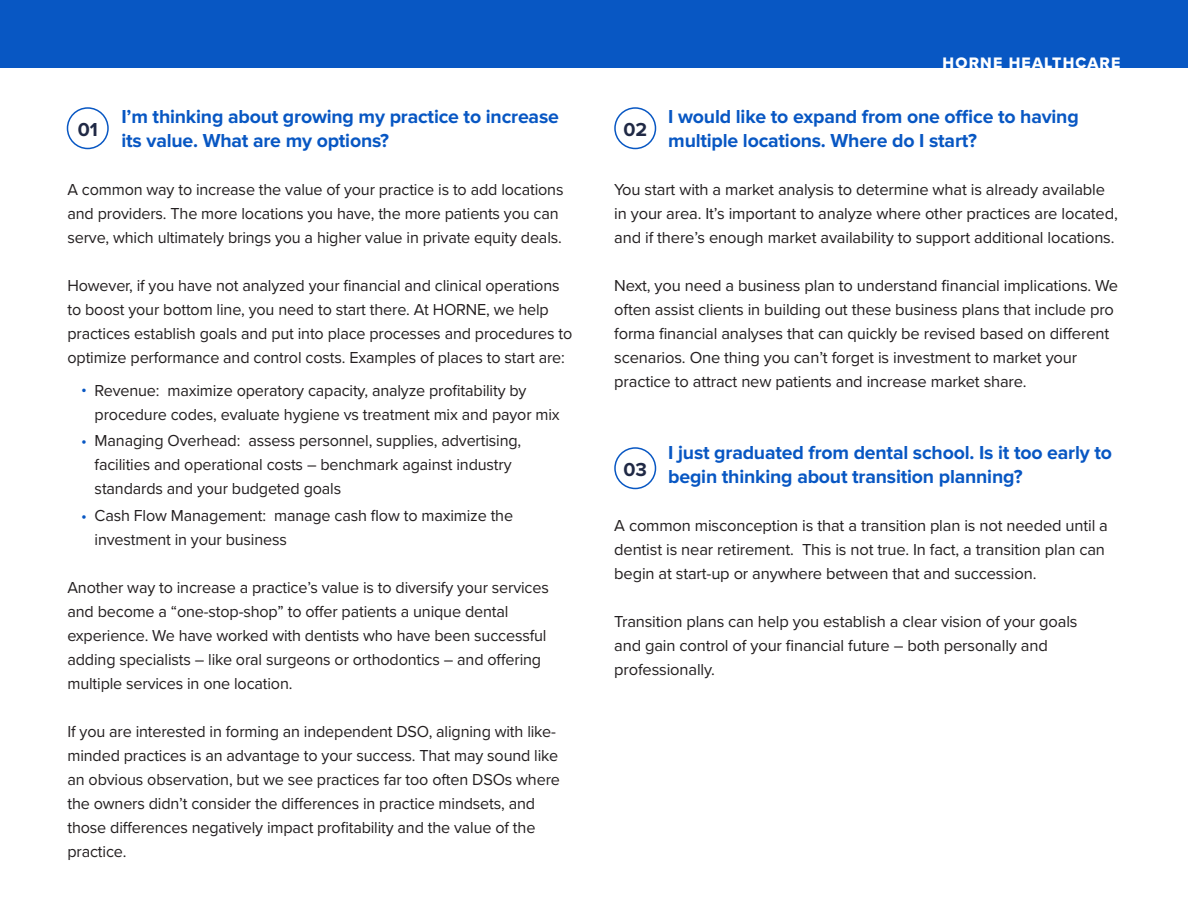
<style>
.page{position:relative;width:1188px;height:918px;background:#fff}
.page>*{position:absolute;margin:0;border:0;box-sizing:border-box;transform-origin:0 0}
.t1{font:700 19.5px/24px "Proxima Nova";letter-spacing:-.01em;color:#0857c3}
.t2{font:700 19.5px "Proxima Nova";color:#202945}
.t3{font:16.5px/24px "Proxima Nova";letter-spacing:-.01em;color:#231f20}
.t4{font:15.75px "Proxima Nova Extrabld";letter-spacing:.075em;color:#fff}
.s1{color:#0857c3}
</style>
<div class="page">
<div style="left:0;top:0;width:1188px;height:68px;background:#0857c3"></div>
<div style="left:67px;top:107px;width:42px;height:42px;border:2px solid #0857c3;border-radius:50%"></div>
<div style="left:614px;top:107px;width:42px;height:42px;border:2px solid #0857c3;border-radius:50%"></div>
<div style="left:614px;top:447px;width:42px;height:42px;border:2px solid #0857c3;border-radius:50%"></div>
<p class="t4" style="left:943px;top:51px;width:179px">HORNE HEALTHCARE</p>
<p class="t1" style="left:122px;top:105px;width:439px">I’m thinking about growing my practice to increase its value. What are my options?</p>
<p class="t3" style="left:68px;top:177px;width:498px">A common way to increase the value of your practice is to add locations and providers. The more locations you have, the more patients you can serve, which ultimately brings you a higher value in private equity deals.</p>
<p class="t3" style="left:68px;top:273px;width:506px">However, if you have not analyzed your financial and clinical operations to boost your bottom line, you need to start there. At HORNE, we help practices establish goals and put into place processes and procedures to optimize performance and control costs. Examples of places to start are:</p>
<p class="t3" style="left:95px;top:378px;width:467px;text-indent:-14px"><span class="s1">•</span> Revenue: maximize operatory capacity, analyze profitability by procedure codes, evaluate hygiene vs treatment mix and payor mix</p>
<p class="t3" style="left:95px;top:428px;width:428px;text-indent:-14px"><span class="s1">•</span> Managing Overhead: assess personnel, supplies, advertising, facilities and operational costs – benchmark against industry standards and your budgeted goals</p>
<p class="t3" style="left:95px;top:502px;width:420px;text-indent:-14px"><span class="s1">•</span> Cash Flow Management: manage cash flow to maximize the investment in your business</p>
<p class="t3" style="left:68px;top:574px;width:483px">Another way to increase a practice’s value is to diversify your services and become a “one-stop-shop” to offer patients a unique dental experience. We have worked with dentists who have been successful adding specialists – like oral surgeons or orthodontics – and offering multiple services in one location.</p>
<p class="t3" style="left:68px;top:718px;width:494px">If you are interested in forming an independent DSO, aligning with like&shy;minded practices is an advantage to your success. That may sound like an obvious observation, but we see practices far too often DSOs where the owners didn’t consider the differences in practice mindsets, and those differences negatively impact profitability and the value of the practice.</p>
<p class="t1" style="left:668px;top:105px;width:412px">I would like to expand from one office to having multiple locations. Where do I start?</p>
<p class="t3" style="left:614px;top:177px;width:505px">You start with a market analysis to determine what is already available in your area. It’s important to analyze where other practices are located, and if there’s enough market availability to support additional locations.</p>
<p class="t3" style="left:614px;top:273px;width:506px">Next, you need a business plan to understand financial implications. We often assist clients in building out these business plans that include pro forma financial analyses that can quickly be revised based on different scenarios. One thing you can’t forget is investment to market your practice to attract new patients and increase market share.</p>
<p class="t2" style="left:78px;top:118px;width:22px">01</p>
<p class="t2" style="left:623px;top:118px;width:25px">02</p>
<p class="t1" style="left:668px;top:441px;width:445px">I just graduated from dental school. Is it too early to begin thinking about transition planning?</p>
<p class="t3" style="left:614px;top:513px;width:495px">A common misconception is that a transition plan is not needed until a dentist is near retirement. This is not true. In fact, a transition plan can begin at start-up or anywhere between that and succession.</p>
<p class="t3" style="left:614px;top:609px;width:465px">Transition plans can help you establish a clear vision of your goals and gain control of your financial future – both personally and professionally.</p>
<p class="t2" style="left:623px;top:458px;width:25px">03</p>
</div>
